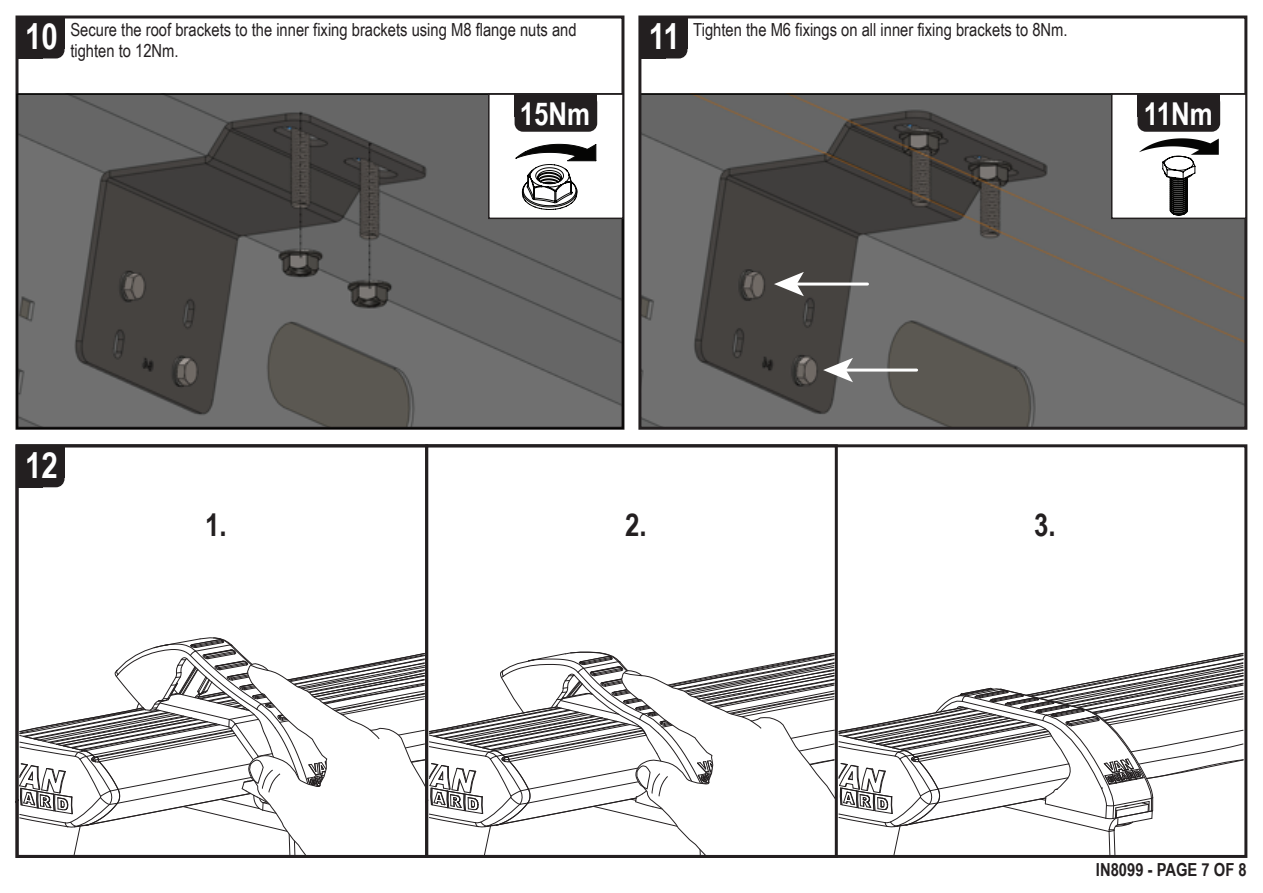
<style>
.page{position:relative;width:1263px;height:893px;background:#fff}
.page>*{position:absolute;margin:0;border:0;box-sizing:border-box;transform-origin:0 0}
.t1{font:700 36px "Arial Narrow";color:#fff}
.t2{font:700 31.5px "Arial Narrow";color:#fff}
.t3{font:700 31.5px "Arial Narrow";color:#231f20}
.t4{font:18px/21.6px "Arial Narrow";color:#231f20}
.t5{font:700 18px "Arial Narrow";color:#231f20}
</style>
<div class="page">
<img style="left:642px;top:96px;width:601px;height:330px">
<img style="left:20px;top:96px;width:600px;height:330px">
<div style="left:17px;top:17px;width:48px;height:42px;background:#231f20;border-radius:9px"></div>
<div style="left:17px;top:17px;width:26px;height:42px;background:#231f20"></div>
<div style="left:17px;top:17px;width:48px;height:32px;background:#231f20"></div>
<div style="left:640px;top:17px;width:47px;height:42px;background:#231f20;border-radius:9px"></div>
<div style="left:640px;top:17px;width:25px;height:42px;background:#231f20"></div>
<div style="left:640px;top:17px;width:47px;height:32px;background:#231f20"></div>
<div style="left:16px;top:93px;width:608px;height:336px;border:2px solid #050504"></div>
<div style="left:638px;top:16px;width:609px;height:414px;border:3px solid #231f20"></div>
<svg style="left:839px;top:444px;width:409px;height:414px"></svg>
<svg style="left:15px;top:444px;width:409px;height:414px"></svg>
<svg style="left:424px;top:444px;width:415px;height:414px"></svg>
<svg style="left:19px;top:637px;width:1225px;height:220px"></svg>
<div style="left:488px;top:93px;width:136px;height:126px;background:#fff;border:2px solid #231f20"></div>
<div style="left:515px;top:94px;width:82px;height:38px;background:#231f20;border-radius:9px"></div>
<div style="left:515px;top:94px;width:50px;height:22px;background:#231f20"></div>
<div style="left:546px;top:94px;width:51px;height:22px;background:#231f20"></div>
<svg style="left:515px;top:144px;width:81px;height:66px"></svg>
<hr style="left:795px;top:283px;width:72px;height:3px;background:#fff">
<svg style="left:774px;top:272px;width:30px;height:24px"></svg>
<hr style="left:844px;top:369px;width:73px;height:3px;background:#fff">
<svg style="left:823px;top:358px;width:30px;height:24px"></svg>
<div style="left:1111px;top:93px;width:136px;height:126px;background:#fff;border:2px solid #231f20"></div>
<div style="left:1137px;top:94px;width:83px;height:38px;background:#231f20;border-radius:9px"></div>
<div style="left:1137px;top:94px;width:51px;height:22px;background:#231f20"></div>
<div style="left:1169px;top:94px;width:51px;height:22px;background:#231f20"></div>
<svg style="left:1139px;top:138px;width:80px;height:77px"></svg>
<p class="t4" style="left:70px;top:18px;width:508px">Secure the roof brackets to the inner fixing brackets using M8 flange nuts and tighten to 12Nm.</p>
<p class="t4" style="left:693px;top:18px;width:376px">Tighten the M6 fixings on all inner fixing brackets to 8Nm.</p>
<h1 class="t1" style="left:25px;top:9px;width:34px">10</h1>
<h1 class="t1" style="left:649px;top:9px;width:33px">11</h1>
<h1 class="t1" style="left:25px;top:438px;width:34px">12</h1>
<h2 class="t2" style="left:520px;top:90px;width:72px">15Nm</h2>
<h2 class="t2" style="left:1144px;top:90px;width:70px">11Nm</h2>
<h2 class="t3" style="left:205px;top:501px;width:23px">1.</h2>
<h2 class="t3" style="left:625px;top:501px;width:23px">2.</h2>
<h2 class="t3" style="left:1034px;top:501px;width:23px">3.</h2>
<p class="t5" style="left:1096px;top:856px;width:152px">IN8099 - PAGE 7 OF 8</p>
</div>
